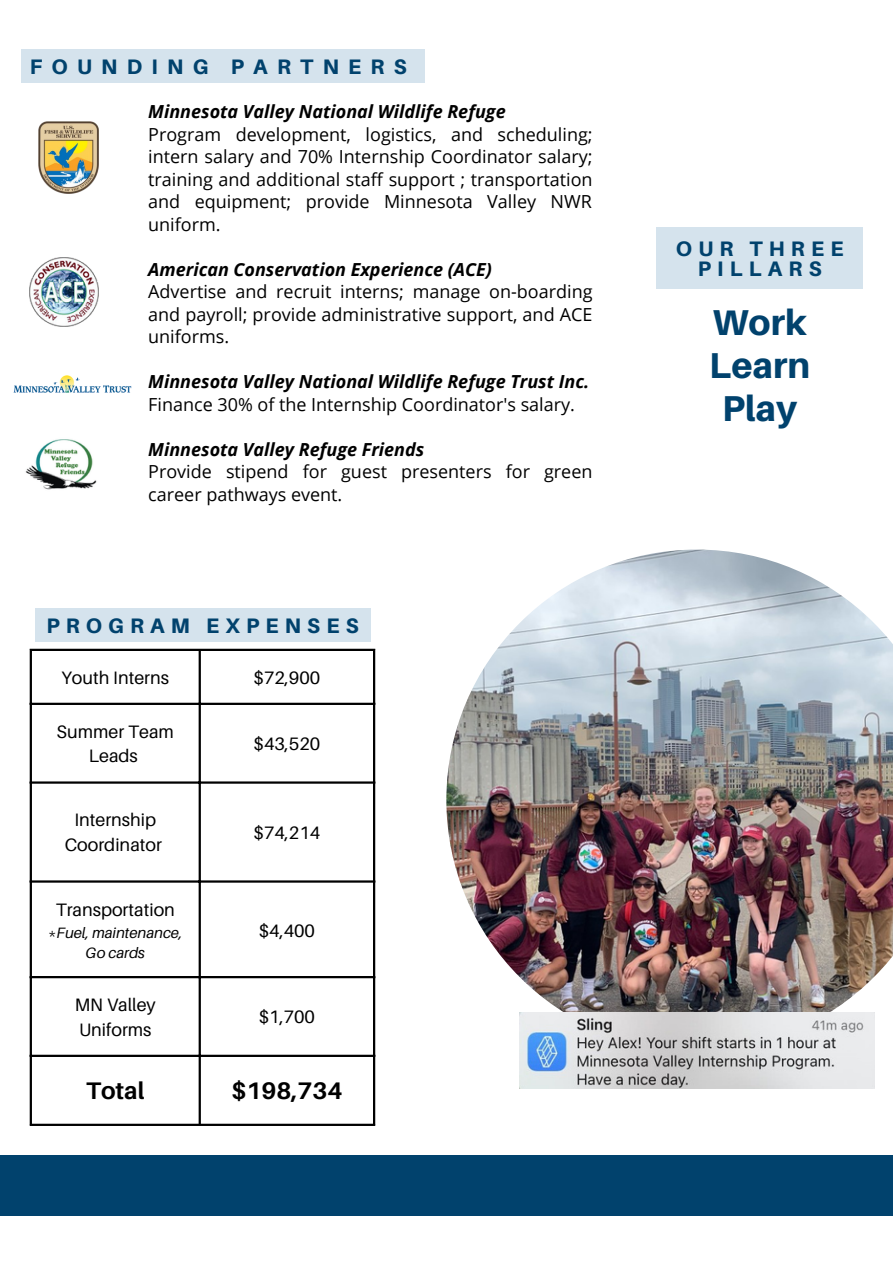
<style>
.page{position:relative;width:893px;height:1264px;background:#fff}
.page>*{position:absolute;margin:0;border:0;box-sizing:border-box;transform-origin:0 0}
.t1{font:800 36px/42.8px "Aileron";color:#01426d;text-align:center}
.t2{font:700 24px "Aileron";color:#000}
.t3{font:800 21px/20.2px "Aileron";letter-spacing:.295em;color:#01426d;text-align:center}
.t4{font:800 21px "Aileron";letter-spacing:.44em;color:#01426d}
.t5{font:18px/22.5px "Open Sans";color:#000;text-align:justify}
.t6{font:italic 700 18px "Open Sans";color:#000}
.t7{font:18px/24.8px "Aileron";color:#000;text-align:center}
.t8{font:italic 15px/20.2px "Aileron";color:#000;text-align:center}
.s1{font-style:normal}
</style>
<div class="page">
<div style="left:0;top:1154px;width:892px;height:61px;background:#01426d"></div>
<img style="left:30px;top:258px;width:68px;height:68px">
<img style="left:25px;top:439px;width:72px;height:51px">
<img style="left:13px;top:375px;width:119px;height:18px">
<img style="left:38px;top:122px;width:60px;height:71px">
<img style="left:446px;top:549px;width:446px;height:501px">
<img style="left:519px;top:1012px;width:355px;height:76px">
<div style="left:21px;top:50px;width:403px;height:33px;background:#d5e3ed"></div>
<div style="left:656px;top:227px;width:206px;height:62px;background:#d5e3ed"></div>
<hr style="left:30px;top:651px;width:2px;height:472px;background:#000">
<hr style="left:199px;top:651px;width:2px;height:472px;background:#000">
<hr style="left:373px;top:651px;width:2px;height:472px;background:#000">
<hr style="left:30px;top:648px;width:345px;height:3px;background:#000">
<hr style="left:30px;top:702px;width:345px;height:3px;background:#000">
<hr style="left:30px;top:781px;width:345px;height:2px;background:#000">
<hr style="left:30px;top:880px;width:345px;height:2px;background:#000">
<hr style="left:30px;top:976px;width:345px;height:2px;background:#000">
<hr style="left:30px;top:1054px;width:345px;height:2px;background:#000">
<hr style="left:30px;top:1123px;width:345px;height:2px;background:#000">
<div style="left:35px;top:608px;width:335px;height:33px;background:#d5e3ed"></div>
<p class="t4" style="left:30px;top:54px;width:378px">FOUNDING PARTNERS</p>
<p class="t6" style="left:148px;top:99px;width:359px">Minnesota Valley National Wildlife Refuge</p>
<p class="t5" style="left:148px;top:122px;width:446px">Program development, logistics, and scheduling; intern salary and 70% Internship Coordinator salary; training and additional staff support ; transportation and equipment; provide Minnesota Valley NWR uniform.</p>
<p class="t6" style="left:148px;top:256px;width:345px">American Conservation Experience (ACE)</p>
<p class="t5" style="left:148px;top:280px;width:446px">Advertise and recruit interns; manage on-boarding and payroll; provide administrative support, and ACE uniforms.</p>
<p class="t6" style="left:148px;top:369px;width:442px">Minnesota Valley National Wildlife Refuge Trust Inc.</p>
<p class="t5" style="left:148px;top:392px;width:428px">Finance 30% of the Internship Coordinator's salary.</p>
<p class="t6" style="left:148px;top:436px;width:277px">Minnesota Valley Refuge Friends</p>
<p class="t5" style="left:148px;top:460px;width:445px">Provide stipend for guest presenters for green career pathways event.</p>
<p class="t3" style="left:46px;top:615px;width:314px">PROGRAM EXPENSES</p>
<p class="t7" style="left:61px;top:664px;width:109px">Youth Interns</p>
<p class="t7" style="left:253px;top:664px;width:68px">$72,900</p>
<p class="t7" style="left:57px;top:718px;width:119px">Summer Team<br>Leads</p>
<p class="t7" style="left:253px;top:731px;width:68px">$43,520</p>
<p class="t7" style="left:65px;top:807px;width:99px">Internship<br>Coordinator</p>
<p class="t7" style="left:253px;top:819px;width:68px">$74,214</p>
<p class="t7" style="left:56px;top:897px;width:121px">Transportation</p>
<p class="t8" style="left:48px;top:921px;width:136px"><span class="s1">*</span>Fuel, maintenance,<br>Go cards</p>
<p class="t7" style="left:259px;top:917px;width:58px">$4,400</p>
<p class="t7" style="left:75px;top:991px;width:83px;text-align:left">MN Valley<br>Uniforms</p>
<p class="t7" style="left:259px;top:1004px;width:58px">$1,700</p>
<h2 class="t2" style="left:86px;top:1075px;width:60px">Total</h2>
<h2 class="t2" style="left:231px;top:1075px;width:112px">$198,734</h2>
<p class="t3" style="left:676px;top:238px;width:169px">OUR THREE<br>PILLARS</p>
<h1 class="t1" style="left:709px;top:301px;width:102px">Work<br>Learn<br>Play</h1>
</div>
